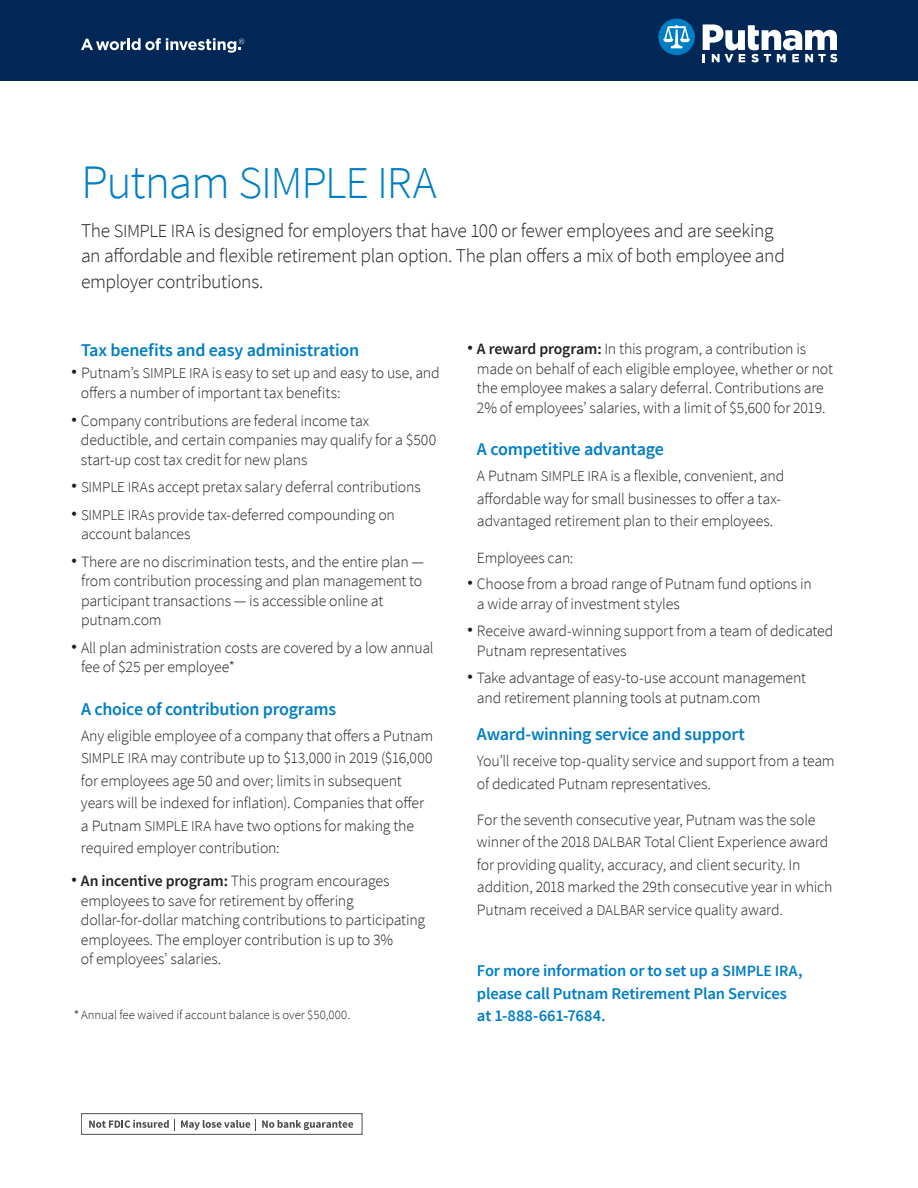
<style>
.page{position:relative;width:918px;height:1188px;background:#fff}
.page>*{position:absolute;margin:0;border:0;box-sizing:border-box;transform-origin:0 0}
.Headline{font:300 45.6px "Source Sans Pro";letter-spacing:-.03em;color:#007ec5}
.Headline_sub{font:300 19.5px/25.5px "Source Sans Pro";letter-spacing:-.02em;color:#231f20}
.Subhead{font:600 18px "Source Sans Pro";letter-spacing:-.015em;color:#007ec5}
.Callout{font:600 16.5px/22.5px "Source Sans Pro";letter-spacing:-.01em;color:#007ec5}
.Body{font:300 15.75px/19.5px "Source Sans Pro";letter-spacing:-.01em;color:#231f20}
.t1{font:15.75px "Putnam Foot Symbols";color:#231f20}
.Body-2{font:300 15.6px "Source Sans Pro";letter-spacing:-.015em;color:#231f20}
.t2{font:300 12.75px "Source Sans Pro";letter-spacing:-.005em;color:#231f20}
.s1{font-size:48px}
.s2{font-size:18.6px}
.s3{font-size:15px}
.s4{font-weight:600}
.s5{font-size:15.6px}
</style>
<div class="page">
<svg style="left:89px;top:1119px;width:86px;height:11px"></svg>
<svg style="left:181px;top:1120px;width:69px;height:10px"></svg>
<svg style="left:262px;top:1120px;width:91px;height:10px"></svg>
<div style="left:0;top:0;width:918px;height:81px;background:#002756"></div>
<svg style="left:658px;top:19px;width:37px;height:36px"></svg>
<svg style="left:703px;top:24px;width:134px;height:38px"></svg>
<svg style="left:81px;top:38px;width:163px;height:15px"></svg>
<p class="Headline" style="left:81px;top:155px;width:357px"><span class="s1">Putnam</span> SIMPLE IRA</p>
<p class="Headline_sub" style="left:81px;top:217px;width:705px">The <span class="s2">SIMPLE IRA</span> is designed for employers that have 100 or fewer employees and are seeking an affordable and flexible retirement plan option. The plan offers a mix of both employee and employer contributions.</p>
<p class="Subhead" style="left:81px;top:338px;width:280px">Tax benefits and easy administration</p>
<p class="Body" style="left:81px;top:364px;width:360px">Putnam’s <span class="s3">SIMPLE IRA</span> is easy to set up and easy to use, and</p>
<p class="Body" style="left:81px;top:364px;width:261px">•<br>offers a number of important tax benefits:</p>
<p class="Body" style="left:81px;top:411px;width:290px">Company contributions are federal income tax</p>
<p class="Body" style="left:81px;top:411px;width:357px">•<br>deductible, and certain companies may qualify for a $500 start-up cost tax credit for new plans</p>
<p class="Body" style="left:81px;top:477px;width:341px"><span class="s3">SIMPLE IRA</span>s accept pretax salary deferral contributions</p>
<p class="t1" style="left:81px;top:478px;width:11px">•</p>
<p class="Body" style="left:81px;top:505px;width:316px"><span class="s3">SIMPLE IRA</span>s provide tax-deferred compounding on</p>
<p class="Body" style="left:81px;top:505px;width:111px">•<br>account balances</p>
<p class="Body" style="left:81px;top:552px;width:345px">There are no discrimination tests, and the entire plan —</p>
<p class="Body" style="left:81px;top:552px;width:343px">•<br>from contribution processing and plan management to participant transactions — is accessible online at putnam.com</p>
<p class="Body" style="left:81px;top:638px;width:354px">All plan administration costs are covered by a low annual</p>
<p class="Body" style="left:81px;top:638px;width:156px">•<br>fee of $25 per employee*</p>
<p class="Subhead" style="left:81px;top:698px;width:257px">A choice of contribution programs</p>
<p class="Body" style="left:81px;top:725px;width:354px;line-height:22.5px">Any eligible employee of a company that offers a Putnam <span class="s3">SIMPLE IRA</span> may contribute up to $13,000 in 2019 ($16,000 for employees age 50 and over; limits in subsequent years will be indexed for inflation). Companies that offer a Putnam <span class="s3">SIMPLE IRA</span> have two options for making the required employer contribution:</p>
<p class="Body" style="left:81px;top:872px;width:310px"><span class="s4">An incentive program:</span> This program encourages</p>
<p class="Body" style="left:81px;top:872px;width:346px">•<br>employees to save for retirement by offering dollar-for-dollar matching contributions to participating employees. The employer contribution is up to 3%<br>of employees’ salaries.</p>
<p class="t2" style="left:81px;top:1007px;width:271px">Annual fee waived if account balance is over $50,000.</p>
<p class="Body" style="left:477px;top:339px;width:331px"><span class="s4">A reward program:</span> In this program, a contribution is</p>
<p class="Body" style="left:477px;top:339px;width:358px">•<br>made on behalf of each eligible employee, whether or not the employee makes a salary deferral. Contributions are 2% of employees’ salaries, with a limit of $5,600 for 2019.</p>
<p class="Subhead" style="left:477px;top:438px;width:189px">A competitive advantage</p>
<p class="Body" style="left:477px;top:465px;width:309px;line-height:22.5px">A Putnam <span class="s3">SIMPLE IRA</span> is a flexible, convenient, and affordable way for small businesses to offer a tax&shy;advantaged retirement plan to their employees.</p>
<p class="Body-2" style="left:477px;top:548px;width:98px">Employees can:</p>
<p class="Body" style="left:477px;top:574px;width:336px">Choose from a broad range of Putnam fund options in</p>
<p class="Body" style="left:477px;top:574px;width:204px">•<br>a wide array of investment styles</p>
<p class="Body" style="left:477px;top:621px;width:358px">Receive award-winning support from a team of dedicated</p>
<p class="Body" style="left:477px;top:621px;width:151px">•<br>Putnam representatives</p>
<p class="Body" style="left:477px;top:669px;width:331px">Take advantage of easy-to-use account management</p>
<p class="Body" style="left:477px;top:669px;width:285px">•<br>and retirement planning tools at putnam.com</p>
<p class="Subhead" style="left:477px;top:723px;width:269px">Award-winning service and support</p>
<p class="Body" style="left:477px;top:750px;width:359px;line-height:22.5px">You’ll receive top-quality service and support from a team of dedicated Putnam representatives.</p>
<p class="Body" style="left:477px;top:808px;width:357px;line-height:22.5px">For the seventh consecutive year, Putnam was the sole winner of the 2018 <span class="s3">DALBAR</span> Total Client Experience award for providing quality, accuracy, and client security. In addition, 2018 marked the 29th consecutive year in which Putnam received a <span class="s3">DALBAR</span> service quality award.</p>
<p class="Callout" style="left:477px;top:960px;width:327px">For more information or to set up a <span class="s5">SIMPLE IRA</span>, please call Putnam Retirement Plan Services at 1-888-661-7684.</p>
</div>
